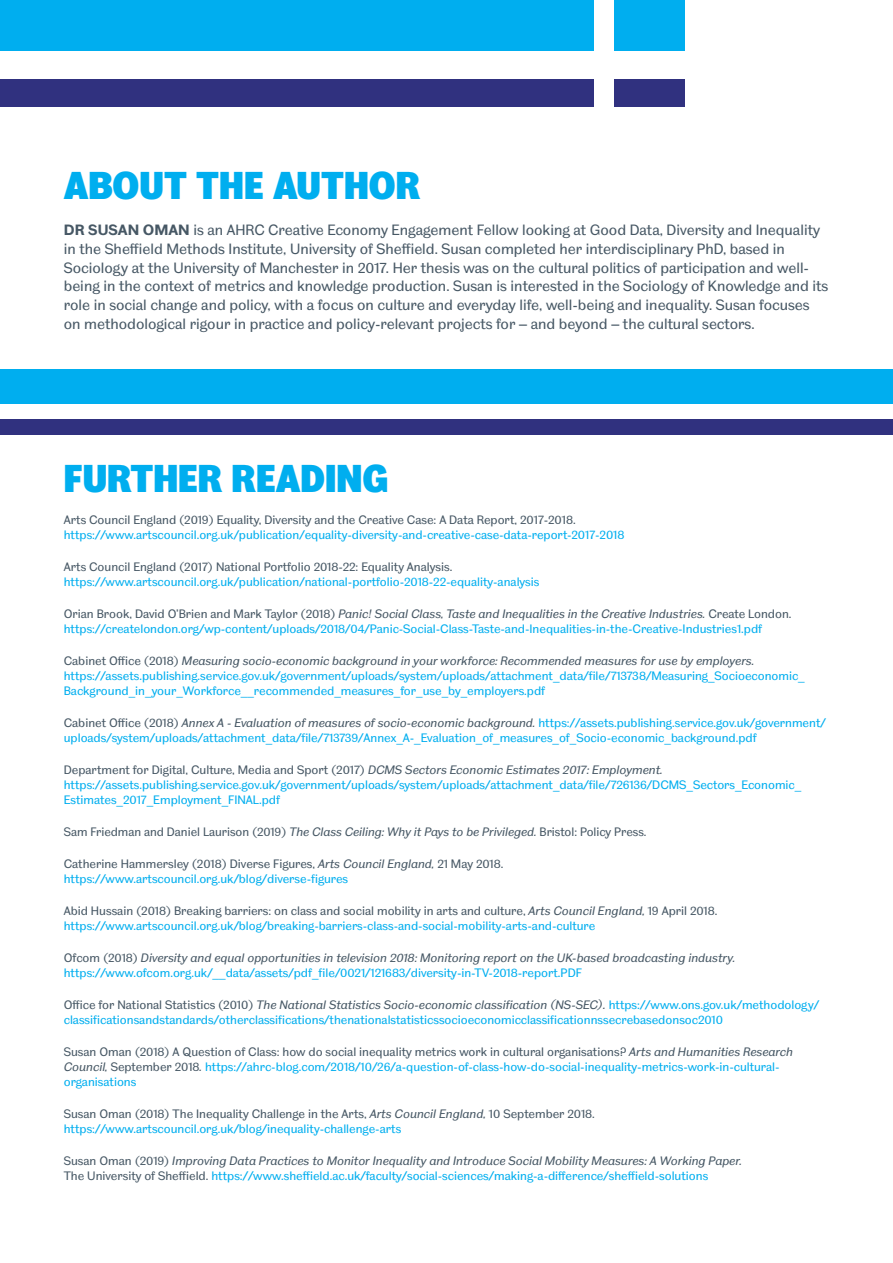
<style>
.page{position:relative;width:893px;height:1263px;background:#fff}
.page>*{position:absolute;margin:0;border:0;box-sizing:border-box;transform-origin:0 0}
.Heading{font:39px "TUOS Pro Blake Display";color:#00aeef}
.Body_text{font:15px/18.8px "TUOS Blake";color:#475865}
.Body_text-2{font:12.3px/15px "TUOS Blake";color:#00aeef}
.Body_text-3{font:12.3px/15px "TUOS Blake";color:#475865}
.Body_text-4{font:italic 12.3px/15px "TUOS Blake";color:#475865}
.s1{font-weight:700}
.s2{color:#475865}
.s3{font-style:italic;color:#475865}
.s4{font-style:italic}
.s5{font-style:normal}
.s6{font-style:normal;color:#00aeef}
.s7{color:#00aeef}
</style>
<div class="page">
<div style="left:0;top:0;width:594px;height:51px;background:#00aeef"></div>
<div style="left:0;top:80px;width:594px;height:27px;background:#30317f"></div>
<div style="left:614px;top:0;width:70px;height:51px;background:#00aeef"></div>
<div style="left:614px;top:80px;width:70px;height:27px;background:#30317f"></div>
<div style="left:0;top:369px;width:893px;height:35px;background:#00aeef"></div>
<div style="left:0;top:420px;width:893px;height:15px;background:#30317f"></div>
<p class="Heading" style="left:64px;top:161px;width:358px">ABOUT THE AUTHOR</p>
<p class="Body_text" style="left:64px;top:220px;width:766px"><span class="s1">DR SUSAN OMAN</span> is an AHRC Creative Economy Engagement Fellow looking at Good Data, Diversity and Inequality in the Sheffield Methods Institute, University of Sheffield. Susan completed her interdisciplinary PhD, based in Sociology at the University of Manchester in 2017. Her thesis was on the cultural politics of participation and well&shy;being in the context of metrics and knowledge production. Susan is interested in the Sociology of Knowledge and its role in social change and policy, with a focus on culture and everyday life, well-being and inequality. Susan focuses on methodological rigour in practice and policy-relevant projects for – and beyond – the cultural sectors.</p>
<p class="Heading" style="left:64px;top:454px;width:326px">FURTHER READING</p>
<p class="Body_text-2" style="left:64px;top:512px;width:562px"><span class="s2">Arts Council England (2019) Equality, Diversity and the Creative Case: A Data Report, 2017-2018. </span>https://www.artscouncil.org.uk/publication/equality-diversity-and-creative-case-data-report-2017-2018</p>
<p class="Body_text-2" style="left:64px;top:559px;width:477px"><span class="s2">Arts Council England (2017) National Portfolio 2018-22: Equality Analysis. </span>https://www.artscouncil.org.uk/publication/national-portfolio-2018-22-equality-analysis</p>
<p class="Body_text-2" style="left:64px;top:606px;width:729px"><span class="s2">Orian Brook, David O’Brien and Mark Taylor (2018)</span> <span class="s3">Panic! Social Class, Taste and Inequalities in the Creative Industries.</span> <span class="s2">Create London. </span>https://createlondon.org/wp-content/uploads/2018/04/Panic-Social-Class-Taste-and-Inequalities-in-the-Creative-Industries1.pdf</p>
<p class="Body_text-2" style="left:64px;top:653px;width:742px"><span class="s2">Cabinet Office (2018)</span> <span class="s3">Measuring socio-economic background in your workforce: Recommended measures for use by employers. </span>https://assets.publishing.service.gov.uk/government/uploads/system/uploads/attachment_data/file/713738/Measuring_Socioeconomic_<br>Background_in_your_Workforce__recommended_measures_for_use_by_employers.pdf</p>
<p class="Body_text-2" style="left:64px;top:715px;width:763px"><span class="s2">Cabinet Office (2018)</span> <span class="s3">Annex A - Evaluation of measures of socio-economic background.</span> https://assets.publishing.service.gov.uk/government/ uploads/system/uploads/attachment_data/file/713739/Annex_A-_Evaluation_of_measures_of_Socio-economic_background.pdf</p>
<p class="Body_text-2" style="left:64px;top:762px;width:739px"><span class="s2">Department for Digital, Culture, Media and Sport (2017)</span> <span class="s3">DCMS Sectors Economic Estimates 2017: Employment. </span>https://assets.publishing.service.gov.uk/government/uploads/system/uploads/attachment_data/file/726136/DCMS_Sectors_Economic_<br>Estimates_2017_Employment_FINAL.pdf</p>
<p class="Body_text-3" style="left:64px;top:824px;width:584px">Sam Friedman and Daniel Laurison (2019) <span class="s4">The Class Ceiling: Why it Pays to be Privileged.</span> Bristol: Policy Press.</p>
<p class="Body_text-2" style="left:64px;top:856px;width:441px"><span class="s2">Catherine Hammersley (2018) Diverse Figures,</span> <span class="s3">Arts Council England,</span> <span class="s2">21 May 2018. </span>https://www.artscouncil.org.uk/blog/diverse-figures</p>
<p class="Body_text-2" style="left:64px;top:903px;width:655px"><span class="s2">Abid Hussain (2018) Breaking barriers: on class and social mobility in arts and culture,</span> <span class="s3">Arts Council England,</span> <span class="s2">19 April 2018. </span>https://www.artscouncil.org.uk/blog/breaking-barriers-class-and-social-mobility-arts-and-culture</p>
<p class="Body_text-4" style="left:64px;top:950px;width:673px"><span class="s5">Ofcom (2018)</span> Diversity and equal opportunities in television 2018: Monitoring report on the UK-based broadcasting industry. <span class="s6">https://www.ofcom.org.uk/__data/assets/pdf_file/0021/121683/diversity-in-TV-2018-report.PDF</span></p>
<p class="Body_text-2" style="left:64px;top:997px;width:757px"><span class="s2">Office for National Statistics (2010)</span> <span class="s3">The National Statistics Socio-economic classification (NS-SEC).</span> https://www.ons.gov.uk/methodology/ classificationsandstandards/otherclassifications/thenationalstatisticssocioeconomicclassificationnssecrebasedonsoc2010</p>
<p class="Body_text-2" style="left:64px;top:1044px;width:731px"><span class="s2">Susan Oman (2018) A Question of Class: how do social inequality metrics work in cultural organisations?</span> <span class="s3">Arts and Humanities Research<br>Council,</span> <span class="s2">September 2018</span><span class="s3">.</span> https://ahrc-blog.com/2018/10/26/a-question-of-class-how-do-social-inequality-metrics-work-in-cultural&shy;organisations</p>
<p class="Body_text-3" style="left:64px;top:1106px;width:533px">Susan Oman (2018) The Inequality Challenge in the Arts, <span class="s4">Arts Council England,</span> 10 September 2018. <span class="s7">https://www.artscouncil.org.uk/blog/inequality-challenge-arts</span></p>
<p class="Body_text-2" style="left:64px;top:1153px;width:680px"><span class="s2">Susan Oman (2019)</span> <span class="s3">Improving Data Practices to Monitor Inequality and Introduce Social Mobility Measures: A Working Paper.<br></span><span class="s2">The University of Sheffield.</span> https://www.sheffield.ac.uk/faculty/social-sciences/making-a-difference/sheffield-solutions</p>
</div>
